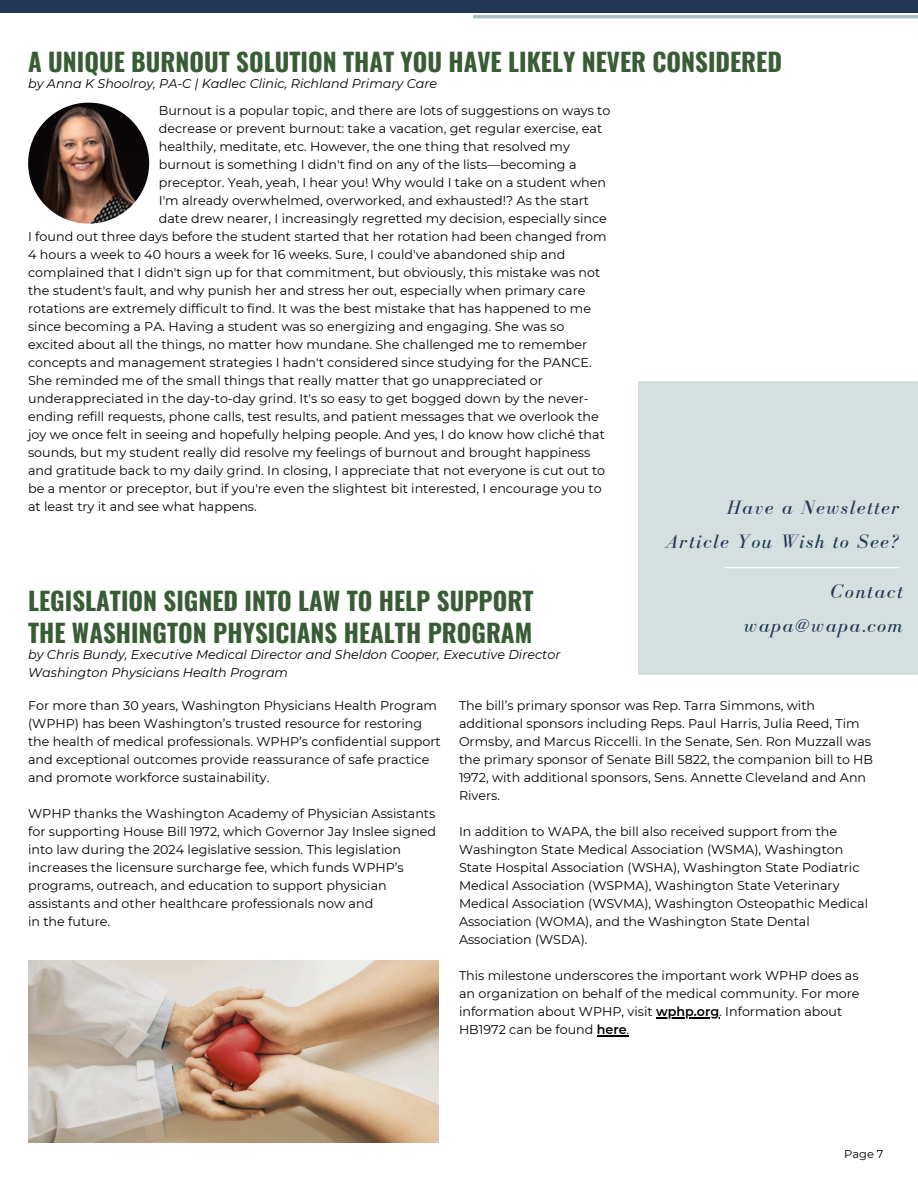
<style>
.page{position:relative;width:918px;height:1188px;background:#fff}
.page>*{position:absolute;margin:0;border:0;box-sizing:border-box;transform-origin:0 0}
.t1{font:700 24.9px/31.5px "Oswald";color:#385c33}
.t2{font:italic 19.95px/33.8px "Bodoni FLF";letter-spacing:.08em;color:#203853;text-align:right}
.t3{font:12.75px/18px "Montserrat";color:#000}
.t4{font:italic 12.75px/18px "Montserrat";color:#000}
.t5{font:11.4px "Montserrat";color:#000}
.s1{font-weight:600}
</style>
<div class="page">
<img style="left:28px;top:960px;width:411px;height:182px">
<div style="left:0;top:0;width:918px;height:12px;background:#203853"></div>
<hr style="left:473px;top:15px;width:445px;height:3px;background:#a9bfc2">
<img style="left:28px;top:103px;width:121px;height:121px;border-radius:50%">
<hr style="left:656px;top:1017px;width:63px;height:1px;background:#000">
<hr style="left:597px;top:1035px;width:30px;height:1px;background:#000">
<div style="left:639px;top:381px;width:279px;height:293px;background:#d4dfe0"></div>
<hr style="left:725px;top:567px;width:175px;height:1px;background:#fff">
<h3 class="t1" style="left:28px;top:45px;width:755px">A UNIQUE BURNOUT SOLUTION THAT YOU HAVE LIKELY NEVER CONSIDERED</h3>
<h3 class="t4" style="left:28px;top:74px;width:411px">by Anna K Shoolroy, PA-C | Kadlec Clinic, Richland Primary Care</h3>
<h1 class="t3" style="left:159px;top:102px;width:453px">Burnout is a popular topic, and there are lots of suggestions on ways to decrease or prevent burnout: take a vacation, get regular exercise, eat healthily, meditate, etc. However, the one thing that resolved my burnout is something I didn't find on any of the lists—becoming a preceptor. Yeah, yeah, I hear you! Why would I take on a student when I'm already overwhelmed, overworked, and exhausted!? As the start date drew nearer, I increasingly regretted my decision, especially since</h1>
<h1 class="t3" style="left:28px;top:227px;width:580px">I found out three days before the student started that her rotation had been changed from 4 hours a week to 40 hours a week for 16 weeks. Sure, I could've abandoned ship and complained that I didn't sign up for that commitment, but obviously, this mistake was not the student's fault, and why punish her and stress her out, especially when primary care rotations are extremely difficult to find. It was the best mistake that has happened to me since becoming a PA. Having a student was so energizing and engaging. She was so excited about all the things, no matter how mundane. She challenged me to remember concepts and management strategies I hadn't considered since studying for the PANCE.<br>She reminded me of the small things that really matter that go unappreciated or underappreciated in the day-to-day grind. It's so easy to get bogged down by the never&shy;ending refill requests, phone calls, test results, and patient messages that we overlook the joy we once felt in seeing and hopefully helping people. And yes, I do know how cliché that sounds, but my student really did resolve my feelings of burnout and brought happiness and gratitude back to my daily grind. In closing, I appreciate that not everyone is cut out to be a mentor or preceptor, but if you're even the slightest bit interested, I encourage you to at least try it and see what happens.</h1>
<p class="t2" style="left:665px;top:491px;width:236px">Have a Newsletter<br>Article You Wish to See?</p>
<h2 class="t2" style="left:744px;top:575px;width:160px">Contact wapa@wapa.com</h2>
<h3 class="t1" style="left:28px;top:584px;width:507px">LEGISLATION SIGNED INTO LAW TO HELP SUPPORT<br>THE WASHINGTON PHYSICIANS HEALTH PROGRAM</h3>
<h3 class="t4" style="left:28px;top:645px;width:534px">by Chris Bundy, Executive Medical Director and Sheldon Cooper, Executive Director<br>Washington Physicians Health Program</h3>
<h3 class="t3" style="left:459px;top:697px;width:416px">The bill’s primary sponsor was Rep. Tarra Simmons, with additional sponsors including Reps. Paul Harris, Julia Reed, Tim Ormsby, and Marcus Riccelli. In the Senate, Sen. Ron Muzzall was the primary sponsor of Senate Bill 5822, the companion bill to HB 1972, with additional sponsors, Sens. Annette Cleveland and Ann Rivers.</h3>
<h3 class="t3" style="left:459px;top:823px;width:411px">In addition to WAPA, the bill also received support from the Washington State Medical Association (WSMA), Washington State Hospital Association (WSHA), Washington State Podiatric Medical Association (WSPMA), Washington State Veterinary Medical Association (WSVMA), Washington Osteopathic Medical Association (WOMA), and the Washington State Dental Association (WSDA).</h3>
<h3 class="t3" style="left:459px;top:967px;width:402px;text-align:justify">This milestone underscores the important work WPHP does as an organization on behalf of the medical community. For more information about WPHP, visit <span class="s1">wphp.org</span>. Information about</h3>
<h3 class="t3" style="left:459px;top:1021px;width:172px">HB1972 can be found <span class="s1">here</span>.</h3>
<h2 class="t3" style="left:28px;top:697px;width:414px">For more than 30 years, Washington Physicians Health Program (WPHP) has been Washington’s trusted resource for restoring the health of medical professionals. WPHP’s confidential support and exceptional outcomes provide reassurance of safe practice and promote workforce sustainability.</h2>
<h2 class="t3" style="left:28px;top:805px;width:409px">WPHP thanks the Washington Academy of Physician Assistants for supporting House Bill 1972, which Governor Jay Inslee signed into law during the 2024 legislative session. This legislation increases the licensure surcharge fee, which funds WPHP’s programs, outreach, and education to support physician assistants and other healthcare professionals now and<br>in the future.</h2>
<p class="t5" style="left:844px;top:1147px;width:41px">Page 7</p>
</div>
